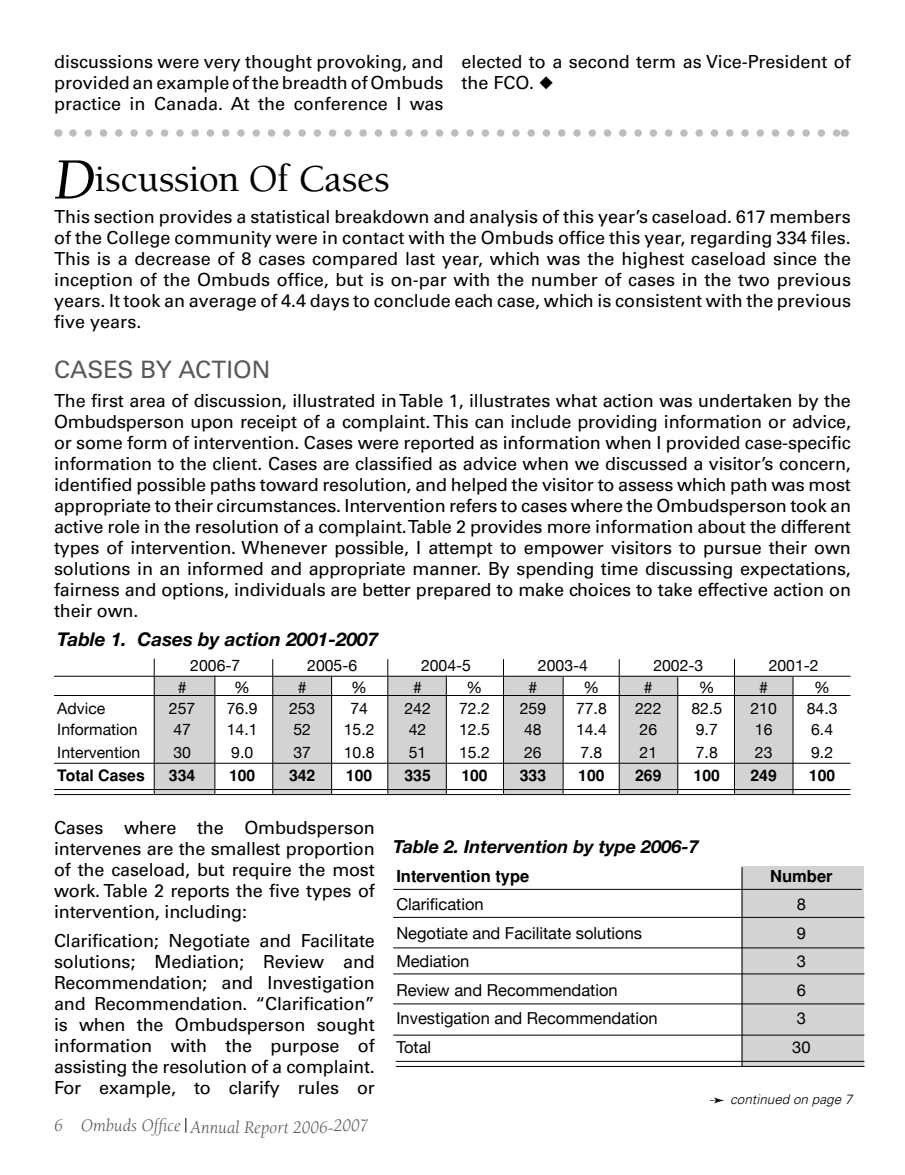
<style>
.page{position:relative;width:905px;height:1175px;background:#fff}
.page>*{position:absolute;margin:0;border:0;box-sizing:border-box;transform-origin:0 0}
.t1{font:500 39px "Berkeley";letter-spacing:-.005em;color:#000}
.t2{font:24px "Univers LT";letter-spacing:-.005em;color:#58595b}
.t3{font:italic 700 18.9px "Helvetica Neue LT";color:#000}
.t4{font:18px/21px "Univers LT";letter-spacing:-.01em;color:#000;text-align:justify}
.t5{font:italic 18px "Berkeley";color:#58595b}
.t6{font:italic 700 18px "Helvetica Neue LT";color:#000}
.t7{font:16.5px "Helvetica Neue";color:#000}
.t8{font:700 16.5px "Helvetica";color:#000}
.t9{font:15.75px "Helvetica Neue";color:#000}
.t10{font:700 15.75px "Helvetica";color:#000}
.t11{font:italic 300 13.5px "Univers LT";color:#000}
.s1{font-weight:400;font-style:italic;font-size:60px}
</style>
<div class="page">
<svg style="left:185px;top:1118px;width:1px;height:14px"></svg>
<hr style="left:54px;top:794px;width:796px;height:1px;background:#000">
<div style="left:154px;top:676px;width:61px;height:118px;background:#d1d3d4"></div>
<div style="left:273px;top:676px;width:58px;height:118px;background:#d1d3d4"></div>
<div style="left:388px;top:676px;width:59px;height:118px;background:#d1d3d4"></div>
<div style="left:503px;top:676px;width:59px;height:118px;background:#d1d3d4"></div>
<div style="left:619px;top:676px;width:59px;height:118px;background:#d1d3d4"></div>
<div style="left:734px;top:676px;width:59px;height:118px;background:#d1d3d4"></div>
<hr style="left:54px;top:695px;width:796px;height:1px;background:#000">
<hr style="left:54px;top:676px;width:796px;height:1px;background:#000">
<hr style="left:272px;top:659px;width:1px;height:134px;background:#000">
<hr style="left:503px;top:659px;width:1px;height:134px;background:#000">
<hr style="left:54px;top:789px;width:796px;height:1px;background:#000">
<hr style="left:446px;top:675px;width:1px;height:118px;background:#000">
<hr style="left:214px;top:675px;width:1px;height:118px;background:#000">
<hr style="left:154px;top:658px;width:1px;height:135px;background:#000">
<hr style="left:387px;top:659px;width:1px;height:134px;background:#000">
<hr style="left:331px;top:676px;width:1px;height:118px;background:#000">
<hr style="left:562px;top:677px;width:1px;height:116px;background:#000">
<hr style="left:619px;top:659px;width:1px;height:134px;background:#000">
<hr style="left:677px;top:677px;width:1px;height:116px;background:#000">
<hr style="left:54px;top:763px;width:796px;height:1px;background:#000">
<hr style="left:734px;top:659px;width:1px;height:134px;background:#000">
<hr style="left:792px;top:677px;width:1px;height:116px;background:#000">
<div style="left:741px;top:866px;width:123px;height:200px;background:#d1d3d4"></div>
<hr style="left:393px;top:889px;width:468px;height:1px;background:#000">
<hr style="left:393px;top:917px;width:471px;height:1px;background:#000">
<hr style="left:396px;top:1066px;width:468px;height:1px;background:#000">
<hr style="left:396px;top:1060px;width:468px;height:1px;background:#000">
<hr style="left:741px;top:867px;width:1px;height:199px;background:#000">
<hr style="left:393px;top:1034px;width:471px;height:1px;background:#000">
<hr style="left:393px;top:947px;width:471px;height:1px;background:#000">
<hr style="left:393px;top:973px;width:471px;height:1px;background:#000">
<hr style="left:393px;top:1003px;width:471px;height:1px;background:#000">
<svg style="left:73px;top:129px;width:763px;height:8px"></svg>
<p class="t4" style="left:54px;top:51px;width:391px">discussions were very thought provoking, and provided an example of the breadth of Ombuds practice in Canada. At the conference I was</p>
<p class="t4" style="left:461px;top:51px;width:391px">elected to a second term as Vice-President of the FCO. ◆</p>
<h1 class="t1" style="left:54px;top:158px;width:337px"><span class="s1">D</span>iscussion Of Cases</h1>
<p class="t4" style="left:54px;top:206px;width:798px">This section provides a statistical breakdown and analysis of this year’s caseload. 617 members of the College community were in contact with the Ombuds office this year, regarding 334 files.<br>This is a decrease of 8 cases compared last year, which was the highest caseload since the inception of the Ombuds office, but is on-par with the number of cases in the two previous years. It took an average of 4.4 days to conclude each case, which is consistent with the previous five years.</p>
<h2 class="t2" style="left:54px;top:355px;width:218px">CASES BY ACTION</h2>
<p class="t4" style="left:54px;top:390px;width:798px">The first area of discussion, illustrated inTable 1, illustrates what action was undertaken by the Ombudsperson upon receipt of a complaint. This can include providing information or advice, or some form of intervention. Cases were reported as information when I provided case-specific information to the client. Cases are classified as advice when we discussed a visitor’s concern, identified possible paths toward resolution, and helped the visitor to assess which path was most appropriate to their circumstances. Intervention refers to cases where the Ombudsperson took an active role in the resolution of a complaint.Table 2 provides more information about the different types of intervention. Whenever possible, I attempt to empower visitors to pursue their own solutions in an informed and appropriate manner. By spending time discussing expectations, fairness and options, individuals are better prepared to make choices to take effective action on their own.</p>
<p class="t3" style="left:57px;top:628px;width:322px">Table 1. Cases by action 2001-2007</p>
<p class="t9" style="left:190px;top:656px;width:52px">2006-7</p>
<p class="t9" style="left:307px;top:656px;width:52px">2005-6</p>
<p class="t9" style="left:421px;top:656px;width:52px">2004-5</p>
<p class="t9" style="left:538px;top:656px;width:52px">2003-4</p>
<p class="t9" style="left:653px;top:656px;width:52px">2002-3</p>
<p class="t9" style="left:768px;top:656px;width:52px">2001-2</p>
<p class="t9" style="left:178px;top:678px;width:10px">#</p>
<p class="t9" style="left:234px;top:678px;width:17px">%</p>
<p class="t9" style="left:298px;top:678px;width:10px">#</p>
<p class="t9" style="left:351px;top:678px;width:17px">%</p>
<p class="t9" style="left:413px;top:678px;width:10px">#</p>
<p class="t9" style="left:466px;top:678px;width:17px">%</p>
<p class="t9" style="left:528px;top:678px;width:10px">#</p>
<p class="t9" style="left:583px;top:678px;width:17px">%</p>
<p class="t9" style="left:644px;top:678px;width:10px">#</p>
<p class="t9" style="left:699px;top:678px;width:17px">%</p>
<p class="t9" style="left:759px;top:678px;width:10px">#</p>
<p class="t9" style="left:814px;top:678px;width:17px">%</p>
<p class="t9" style="left:57px;top:699px;width:49px">Advice</p>
<p class="t9" style="left:169px;top:699px;width:28px">257</p>
<p class="t9" style="left:227px;top:699px;width:32px">76.9</p>
<p class="t9" style="left:289px;top:699px;width:28px">253</p>
<p class="t9" style="left:350px;top:699px;width:19px">74</p>
<p class="t9" style="left:404px;top:699px;width:28px">242</p>
<p class="t9" style="left:459px;top:699px;width:32px">72.2</p>
<p class="t9" style="left:520px;top:699px;width:28px">259</p>
<p class="t9" style="left:576px;top:699px;width:32px">77.8</p>
<p class="t9" style="left:635px;top:699px;width:28px">222</p>
<p class="t9" style="left:691px;top:699px;width:32px">82.5</p>
<p class="t9" style="left:750px;top:699px;width:28px">210</p>
<p class="t9" style="left:806px;top:699px;width:32px">84.3</p>
<p class="t9" style="left:57px;top:719px;width:82px">Information</p>
<p class="t9" style="left:173px;top:719px;width:19px">47</p>
<p class="t9" style="left:227px;top:719px;width:32px">14.1</p>
<p class="t9" style="left:293px;top:719px;width:19px">52</p>
<p class="t9" style="left:344px;top:719px;width:32px">15.2</p>
<p class="t9" style="left:409px;top:719px;width:19px">42</p>
<p class="t9" style="left:459px;top:719px;width:32px">12.5</p>
<p class="t9" style="left:524px;top:719px;width:19px">48</p>
<p class="t9" style="left:576px;top:719px;width:32px">14.4</p>
<p class="t9" style="left:639px;top:719px;width:19px">26</p>
<p class="t9" style="left:695px;top:719px;width:23px">9.7</p>
<p class="t9" style="left:754px;top:719px;width:19px">16</p>
<p class="t9" style="left:811px;top:719px;width:23px">6.4</p>
<p class="t9" style="left:57px;top:742px;width:85px">Intervention</p>
<p class="t9" style="left:173px;top:742px;width:19px">30</p>
<p class="t9" style="left:231px;top:742px;width:23px">9.0</p>
<p class="t9" style="left:293px;top:742px;width:19px">37</p>
<p class="t9" style="left:344px;top:742px;width:32px">10.8</p>
<p class="t9" style="left:409px;top:742px;width:19px">51</p>
<p class="t9" style="left:459px;top:742px;width:32px">15.2</p>
<p class="t9" style="left:524px;top:742px;width:19px">26</p>
<p class="t9" style="left:580px;top:742px;width:23px">7.8</p>
<p class="t9" style="left:639px;top:742px;width:19px">21</p>
<p class="t9" style="left:695px;top:742px;width:23px">7.8</p>
<p class="t9" style="left:754px;top:742px;width:19px">23</p>
<p class="t9" style="left:811px;top:742px;width:23px">9.2</p>
<p class="t10" style="left:57px;top:766px;width:89px">Total Cases</p>
<p class="t10" style="left:169px;top:766px;width:28px">334</p>
<p class="t10" style="left:229px;top:766px;width:28px">100</p>
<p class="t10" style="left:289px;top:766px;width:28px">342</p>
<p class="t10" style="left:346px;top:766px;width:28px">100</p>
<p class="t10" style="left:404px;top:766px;width:28px">335</p>
<p class="t10" style="left:461px;top:766px;width:28px">100</p>
<p class="t10" style="left:520px;top:766px;width:28px">333</p>
<p class="t10" style="left:578px;top:766px;width:28px">100</p>
<p class="t10" style="left:635px;top:766px;width:28px">269</p>
<p class="t10" style="left:693px;top:766px;width:28px">100</p>
<p class="t10" style="left:750px;top:766px;width:28px">249</p>
<p class="t10" style="left:809px;top:766px;width:28px">100</p>
<p class="t4" style="left:54px;top:817px;width:322px">Cases where the Ombudsperson intervenes are the smallest proportion of the caseload, but require the most work. Table 2 reports the five types of intervention, including:</p>
<p class="t4" style="left:54px;top:930px;width:322px">Clarification; Negotiate and Facilitate solutions; Mediation; Review and Recommendation; and Investigation and Recommendation. “Clarification” is when the Ombudsperson sought information with the purpose of assisting the resolution of a complaint.<br>For example, to clarify rules or</p>
<p class="t5" style="left:54px;top:1116px;width:316px">6 Ombuds Office Annual Report 2006-2007</p>
<p class="t6" style="left:393px;top:835px;width:307px">Table 2. Intervention by type 2006-7</p>
<p class="t8" style="left:396px;top:866px;width:134px">Intervention type</p>
<p class="t8" style="left:770px;top:866px;width:64px">Number</p>
<p class="t7" style="left:396px;top:894px;width:89px">Clarification</p>
<p class="t7" style="left:796px;top:894px;width:11px">8</p>
<p class="t7" style="left:396px;top:923px;width:247px">Negotiate and Facilitate solutions</p>
<p class="t7" style="left:796px;top:923px;width:11px">9</p>
<p class="t7" style="left:396px;top:951px;width:75px">Mediation</p>
<p class="t7" style="left:796px;top:951px;width:11px">3</p>
<p class="t7" style="left:396px;top:980px;width:223px">Review and Recommendation</p>
<p class="t7" style="left:796px;top:980px;width:11px">6</p>
<p class="t7" style="left:396px;top:1008px;width:263px">Investigation and Recommendation</p>
<p class="t7" style="left:796px;top:1008px;width:11px">3</p>
<p class="t7" style="left:396px;top:1037px;width:36px">Total</p>
<p class="t7" style="left:792px;top:1037px;width:20px">30</p>
<p class="t11" style="left:710px;top:1091px;width:144px">➛ continued on page 7</p>
</div>
